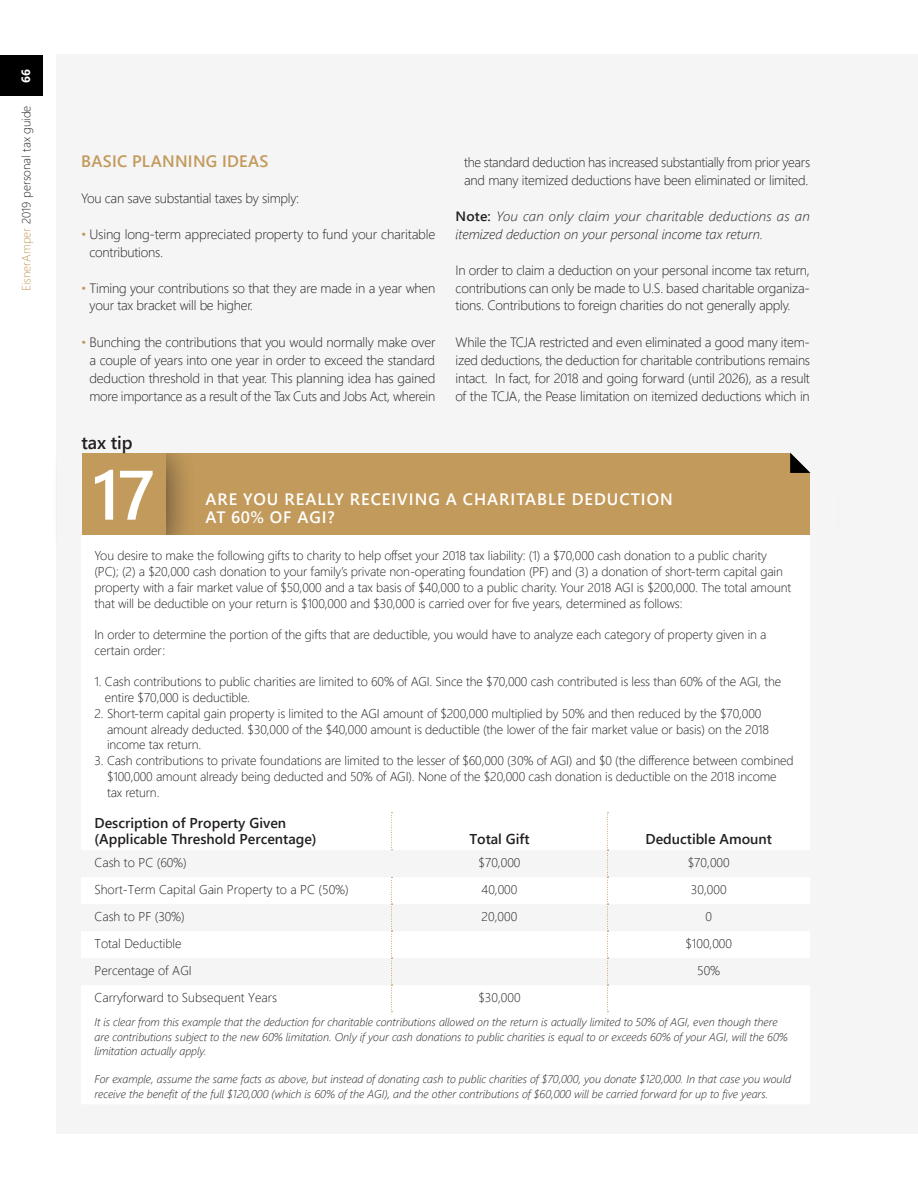
<style>
.page{position:relative;width:918px;height:1188px;background:#fff}
.page>*{position:absolute;margin:0;border:0;box-sizing:border-box;transform-origin:0 0}
.t1{font:600 69.75px "Segoe UI";color:#fff}
.tax_tip_title{font:600 18px "Segoe UI";color:#231f20}
.heads1{font:600 16.5px "Segoe UI";letter-spacing:.06em;color:#fff}
.heads1-2{font:600 16.5px "Segoe UI";letter-spacing:.015em;color:#c29a5b}
.chart_headers_copy{font:600 14.25px/15.8px "Segoe UI";color:#231f20}
.bullets{font:300 13.5px/18px "Segoe UI";letter-spacing:-.02em;color:#231f20}
.t2{font:italic 300 13.5px/18px "Segoe UI";color:#231f20}
.Seg_8_5{font:300 12.75px/15.8px "Segoe UI";letter-spacing:-.01em;color:#231f20}
.chart_reg_text_copy{font:300 12.75px "Segoe UI";color:#231f20}
.t3{font:300 12px "Segoe UI";color:#231f20}
.t4{font:700 12px "Segoe UI";color:#fff}
.Seg_8_5-2{font:italic 300 11.25px/14.2px "Segoe UI";color:#231f20}
.s1{color:#c29a5b}
.s2{font-weight:600;font-style:normal}
</style>
<div class="page">
<div style="left:0;top:56px;width:43px;height:40px;background:#000"></div>
<div style="left:56px;top:54px;width:862px;height:1080px;background:#f5f5f6"></div>
<div style="left:197px;top:453px;width:613px;height:82px;background:#c29a5b"></div>
<div style="left:51px;top:429px;width:146px;height:146px;background:#231f20;opacity:.75"></div>
<div style="left:81px;top:453px;width:85px;height:84px;background:#c29a5b"></div>
<div style="left:74px;top:406px;width:752px;height:47px;background:#f5f5f6"></div>
<div style="left:57px;top:419px;width:24px;height:148px;background:#f5f5f6"></div>
<svg style="left:790px;top:452px;width:21px;height:21px"></svg>
<div style="left:81px;top:535px;width:729px;height:41px;background:#fff"></div>
<svg style="left:391px;top:812px;width:2px;height:38px"></svg>
<svg style="left:391px;top:877px;width:2px;height:135px"></svg>
<svg style="left:607px;top:812px;width:2px;height:200px"></svg>
<p class="t4" style="left:16px;top:83px;width:15px;rotate:-90deg">66</p>
<p class="t3" style="left:17px;top:291px;width:187px;rotate:-90deg"><span class="s1">EisnerAmper</span> 2019 personal tax guide</p>
<p class="heads1-2" style="left:81px;top:147px;width:189px">BASIC PLANNING IDEAS</p>
<p class="bullets" style="left:81px;top:188px;width:220px">You can save substantial taxes by simply:</p>
<p class="bullets" style="left:90px;top:224px;width:347px;text-indent:-9px"><span class="s1">•</span> Using long-term appreciated property to fund your charitable contributions.</p>
<p class="bullets" style="left:90px;top:278px;width:347px;text-indent:-9px"><span class="s1">•</span> Timing your contributions so that they are made in a year when your tax bracket will be higher.</p>
<p class="bullets" style="left:90px;top:332px;width:347px;text-align:justify;text-indent:-9px"><span class="s1">•</span> Bunching the contributions that you would normally make over a couple of years into one year in order to exceed the standard deduction threshold in that year. This planning idea has gained more importance as a result of the Tax Cuts and Jobs Act, wherein</p>
<p class="tax_tip_title" style="left:81px;top:429px;width:53px">tax tip</p>
<p class="bullets" style="left:464px;top:152px;width:347px">the standard deduction has increased substantially from prior years and many itemized deductions have been eliminated or limited.</p>
<p class="t2" style="left:456px;top:206px;width:356px"><span class="s2">Note:</span> You can only claim your charitable deductions as an itemized deduction on your personal income tax return.</p>
<p class="bullets" style="left:456px;top:260px;width:356px;text-align:justify">In order to claim a deduction on your personal income tax return, contributions can only be made to U.S. based charitable organiza&shy;tions. Contributions to foreign charities do not generally apply.</p>
<p class="bullets" style="left:456px;top:332px;width:356px;text-align:justify">While the TCJA restricted and even eliminated a good many item&shy;ized deductions, the deduction for charitable contributions remains intact. In fact, for 2018 and going forward (until 2026), as a result of the TCJA, the Pease limitation on itemized deductions which in</p>
<p class="t1" style="left:92px;top:439px;width:64px">17</p>
<p class="heads1" style="left:205px;top:486px;width:469px">ARE YOU REALLY RECEIVING A CHARITABLE DEDUCTION</p>
<p class="heads1" style="left:205px;top:504px;width:131px">AT 60% OF AGI?</p>
<p class="Seg_8_5" style="left:94px;top:547px;width:698px">You desire to make the following gifts to charity to help offset your 2018 tax liability: (1) a $70,000 cash donation to a public charity (PC); (2) a $20,000 cash donation to your family’s private non-operating foundation (PF) and (3) a donation of short-term capital gain property with a fair market value of $50,000 and a tax basis of $40,000 to a public charity. Your 2018 AGI is $200,000. The total amount that will be deductible on your return is $100,000 and $30,000 is carried over for five years, determined as follows:</p>
<p class="Seg_8_5" style="left:94px;top:626px;width:674px">In order to determine the portion of the gifts that are deductible, you would have to analyze each category of property given in a certain order:</p>
<p class="Seg_8_5" style="left:105px;top:673px;width:678px;text-indent:-10px">1. Cash contributions to public charities are limited to 60% of AGI. Since the $70,000 cash contributed is less than 60% of the AGI, the entire $70,000 is deductible.</p>
<p class="Seg_8_5" style="left:107px;top:705px;width:664px;text-indent:-13px">2. Short-term capital gain property is limited to the AGI amount of $200,000 multiplied by 50% and then reduced by the $70,000 amount already deducted. $30,000 of the $40,000 amount is deductible (the lower of the fair market value or basis) on the 2018 income tax return.</p>
<p class="Seg_8_5" style="left:107px;top:752px;width:688px;text-indent:-13px">3. Cash contributions to private foundations are limited to the lesser of $60,000 (30% of AGI) and $0 (the difference between combined $100,000 amount already being deducted and 50% of AGI). None of the $20,000 cash donation is deductible on the 2018 income tax return.</p>
<p class="chart_headers_copy" style="left:94px;top:815px;width:224px">Description of Property Given (Applicable Threshold Percentage)</p>
<p class="chart_headers_copy" style="left:469px;top:831px;width:62px">Total Gift</p>
<p class="chart_headers_copy" style="left:645px;top:831px;width:128px">Deductible Amount</p>
<p class="chart_reg_text_copy" style="left:94px;top:853px;width:94px">Cash to PC (60%)</p>
<p class="Seg_8_5" style="left:478px;top:854px;width:44px">$70,000</p>
<p class="Seg_8_5" style="left:688px;top:854px;width:44px">$70,000</p>
<p class="chart_reg_text_copy" style="left:94px;top:880px;width:256px">Short-Term Capital Gain Property to a PC (50%)</p>
<p class="Seg_8_5" style="left:482px;top:881px;width:37px">40,000</p>
<p class="Seg_8_5" style="left:691px;top:881px;width:37px">30,000</p>
<p class="chart_reg_text_copy" style="left:94px;top:907px;width:92px">Cash to PF (30%)</p>
<p class="Seg_8_5" style="left:482px;top:908px;width:37px">20,000</p>
<p class="Seg_8_5" style="left:705px;top:908px;width:8px">0</p>
<p class="chart_reg_text_copy" style="left:94px;top:934px;width:89px">Total Deductible</p>
<p class="Seg_8_5" style="left:685px;top:935px;width:48px">$100,000</p>
<p class="chart_reg_text_copy" style="left:94px;top:961px;width:99px">Percentage of AGI</p>
<p class="Seg_8_5" style="left:697px;top:962px;width:25px">50%</p>
<p class="chart_reg_text_copy" style="left:94px;top:988px;width:184px">Carryforward to Subsequent Years</p>
<p class="Seg_8_5" style="left:478px;top:989px;width:44px">$30,000</p>
<p class="Seg_8_5-2" style="left:94px;top:1015px;width:695px">It is clear from this example that the deduction for charitable contributions allowed on the return is actually limited to 50% of AGI, even though there are contributions subject to the new 60% limitation. Only if your cash donations to public charities is equal to or exceeds 60% of your AGI, will the 60% limitation actually apply.</p>
<p class="Seg_8_5-2" style="left:94px;top:1072px;width:698px">For example, assume the same facts as above, but instead of donating cash to public charities of $70,000, you donate $120,000. In that case you would receive the benefit of the full $120,000 (which is 60% of the AGI), and the other contributions of $60,000 will be carried forward for up to five years.</p>
</div>
